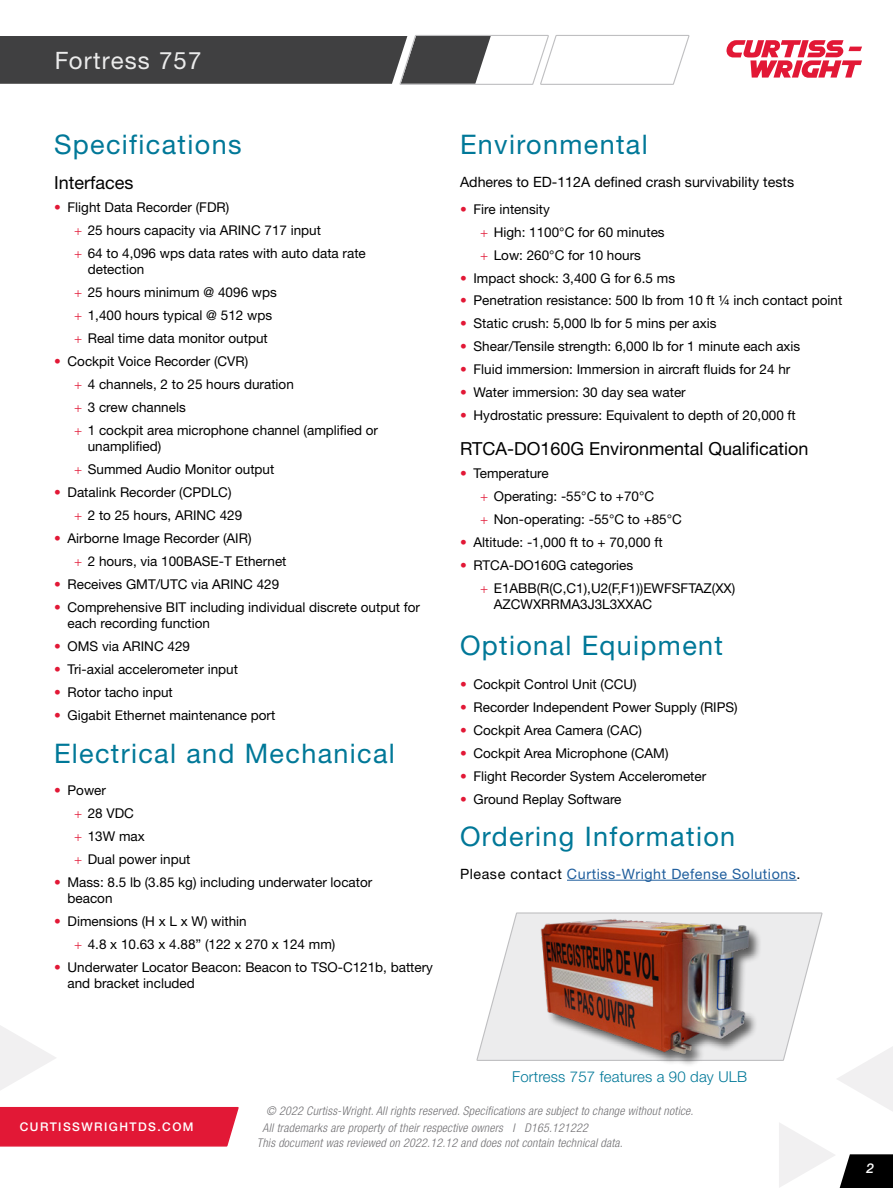
<style>
.page{position:relative;width:893px;height:1188px;background:#fff}
.page>*{position:absolute;margin:0;border:0;box-sizing:border-box;transform-origin:0 0}
.Text_-_Heading_1{font:27px "Helvetica Neue LT Std";letter-spacing:.05em;color:#007898}
.Section_Heading_-_Ti{font:27px "Helvetica Neue LT Std";letter-spacing:.05em;color:#007898}
.t1{font:24px "Helvetica Neue LT Std";letter-spacing:.05em;color:#fff}
.Section_Heading_-_Ti-2{font:18px "Helvetica Neue LT Std";color:#000}
.NEW_Figure_descripti{font:300 15px "Helvetica Neue LT Std";letter-spacing:.01em;color:#007898}
.Body_Text{font:14.25px "Helvetica Neue LT Std";color:#000}
.Body_Text-2{font:14.25px "Helvetica Neue LT Std";letter-spacing:.04em;color:#1f5e9d}
.t2{font:13.5px/16.2px "Helvetica Neue LT Std";color:#000}
.t3{font:italic 500 13.5px "Helvetica Neue LT Std";color:#fff}
.t4{font:italic 300 condensed 12px/17.2px "Helvetica Neue LT Std";letter-spacing:.02em;color:#717073}
.t5{font:500 12px "Helvetica Neue LT Std";letter-spacing:.12em;color:#fff}
.s1{color:#e21836}
.s2{font-weight:300;color:#e21836}
.s3{color:#000}
</style>
<div class="page">
<div style="left:0;top:1107px;width:239px;height:40px;background:#e21836"></div>
<svg style="left:726px;top:40px;width:136px;height:38px"></svg>
<svg style="left:0;top:35px;width:690px;height:50px"></svg>
<svg style="left:779px;top:1123px;width:114px;height:65px"></svg>
<svg style="left:0;top:1025px;width:56px;height:65px"></svg>
<svg style="left:837px;top:1047px;width:56px;height:64px"></svg>
<hr style="left:567px;top:880px;width:230px;height:1px;background:#1f5e9d">
<svg style="left:476px;top:912px;width:347px;height:149px"></svg>
<div style="left:541px;top:919px;width:221px;height:148px;background:#000;opacity:.6"></div>
<img style="left:539px;top:914px;width:213px;height:142px">
<h2 class="t1" style="left:54px;top:46px;width:149px">Fortress 757</h2>
<p class="Section_Heading_-_Ti" style="left:54px;top:129px;width:189px">Specifications</p>
<p class="Section_Heading_-_Ti-2" style="left:54px;top:172px;width:81px">Interfaces</p>
<p class="t2" style="left:54px;top:199px;width:177px"><span class="s1">•</span> Flight Data Recorder (FDR)</p>
<p class="t2" style="left:74px;top:222px;width:248px"><span class="s2">+</span> 25 hours capacity via ARINC 717 input</p>
<p class="t2" style="left:88px;top:245px;width:280px;text-indent:-14px"><span class="s2">+</span> 64 to 4,096 wps data rates with auto data rate detection</p>
<p class="t2" style="left:74px;top:284px;width:204px"><span class="s2">+</span> 25 hours minimum @ 4096 wps</p>
<p class="t2" style="left:74px;top:307px;width:199px"><span class="s2">+</span> 1,400 hours typical @ 512 wps</p>
<p class="t2" style="left:74px;top:330px;width:195px"><span class="s2">+</span> Real time data monitor output</p>
<p class="t2" style="left:54px;top:353px;width:196px"><span class="s1">•</span> Cockpit Voice Recorder (CVR)</p>
<p class="t2" style="left:74px;top:376px;width:221px"><span class="s2">+</span> 4 channels, 2 to 25 hours duration</p>
<p class="t2" style="left:74px;top:399px;width:113px"><span class="s2">+</span> 3 crew channels</p>
<p class="t2" style="left:88px;top:422px;width:292px;text-indent:-14px"><span class="s2">+</span> 1 cockpit area microphone channel (amplified or unamplified)</p>
<p class="t2" style="left:74px;top:461px;width:202px"><span class="s2">+</span> Summed Audio Monitor output</p>
<p class="t2" style="left:54px;top:484px;width:179px"><span class="s1">•</span> Datalink Recorder (CPDLC)</p>
<p class="t2" style="left:74px;top:507px;width:170px"><span class="s2">+</span> 2 to 25 hours, ARINC 429</p>
<p class="t2" style="left:54px;top:530px;width:199px"><span class="s1">•</span> Airborne Image Recorder (AIR)</p>
<p class="t2" style="left:74px;top:553px;width:214px"><span class="s2">+</span> 2 hours, via 100BASE-T Ethernet</p>
<p class="t2" style="left:54px;top:576px;width:227px"><span class="s1">•</span> Receives GMT/UTC via ARINC 429</p>
<p class="t2" style="left:68px;top:599px;width:354px;text-indent:-14px"><span class="s1">•</span> Comprehensive BIT including individual discrete output for each recording function</p>
<p class="t2" style="left:54px;top:638px;width:138px"><span class="s1">•</span> OMS via ARINC 429</p>
<p class="t2" style="left:54px;top:661px;width:186px"><span class="s1">•</span> Tri-axial accelerometer input</p>
<p class="t2" style="left:54px;top:684px;width:120px"><span class="s1">•</span> Rotor tacho input</p>
<p class="t2" style="left:54px;top:707px;width:223px"><span class="s1">•</span> Gigabit Ethernet maintenance port</p>
<p class="Text_-_Heading_1" style="left:54px;top:737px;width:342px">Electrical and Mechanical</p>
<p class="t2" style="left:54px;top:782px;width:53px"><span class="s1">•</span> Power</p>
<p class="t2" style="left:74px;top:805px;width:61px"><span class="s2">+</span> 28 VDC</p>
<p class="t2" style="left:74px;top:828px;width:72px"><span class="s2">+</span> 13W max</p>
<p class="t2" style="left:74px;top:851px;width:118px"><span class="s2">+</span> Dual power input</p>
<p class="t2" style="left:68px;top:874px;width:306px;text-indent:-14px"><span class="s1">•</span> Mass: 8.5 lb (3.85 kg) including underwater locator beacon</p>
<p class="t2" style="left:54px;top:913px;width:194px"><span class="s1">•</span> Dimensions (H x L x W) within</p>
<p class="t2" style="left:74px;top:936px;width:263px"><span class="s2">+</span> 4.8 x 10.63 x 4.88” (122 x 270 x 124 mm)</p>
<p class="t2" style="left:68px;top:959px;width:367px;text-indent:-14px"><span class="s1">•</span> Underwater Locator Beacon: Beacon to TSO-C121b, battery and bracket included</p>
<p class="Text_-_Heading_1" style="left:460px;top:129px;width:189px">Environmental</p>
<p class="Body_Text" style="left:460px;top:173px;width:336px">Adheres to ED-112A defined crash survivability tests</p>
<p class="t2" style="left:460px;top:201px;width:91px"><span class="s1">•</span> Fire intensity</p>
<p class="t2" style="left:480px;top:224px;width:186px"><span class="s2">+</span> High: 1100°C for 60 minutes</p>
<p class="t2" style="left:480px;top:246px;width:162px"><span class="s2">+</span> Low: 260°C for 10 hours</p>
<p class="t2" style="left:460px;top:269px;width:217px"><span class="s1">•</span> Impact shock: 3,400 G for 6.5 ms</p>
<p class="t2" style="left:460px;top:292px;width:384px"><span class="s1">•</span> Penetration resistance: 500 lb from 10 ft ¼ inch contact point</p>
<p class="t2" style="left:460px;top:315px;width:258px"><span class="s1">•</span> Static crush: 5,000 lb for 5 mins per axis</p>
<p class="t2" style="left:460px;top:338px;width:342px"><span class="s1">•</span> Shear/Tensile strength: 6,000 lb for 1 minute each axis</p>
<p class="t2" style="left:460px;top:361px;width:332px"><span class="s1">•</span> Fluid immersion: Immersion in aircraft fluids for 24 hr</p>
<p class="t2" style="left:460px;top:384px;width:227px"><span class="s1">•</span> Water immersion: 30 day sea water</p>
<p class="t2" style="left:460px;top:407px;width:337px"><span class="s1">•</span> Hydrostatic pressure: Equivalent to depth of 20,000 ft</p>
<p class="Section_Heading_-_Ti-2" style="left:460px;top:438px;width:350px">RTCA-DO160G Environmental Qualification</p>
<p class="t2" style="left:460px;top:465px;width:90px"><span class="s1">•</span> Temperature</p>
<p class="t2" style="left:480px;top:488px;width:175px"><span class="s2">+</span> Operating: -55°C to +70°C</p>
<p class="t2" style="left:480px;top:511px;width:203px"><span class="s2">+</span> Non-operating: -55°C to +85°C</p>
<p class="t2" style="left:460px;top:534px;width:204px"><span class="s1">•</span> Altitude: -1,000 ft to + 70,000 ft</p>
<p class="t2" style="left:460px;top:557px;width:175px"><span class="s1">•</span> RTCA-DO160G categories</p>
<p class="t2" style="left:494px;top:580px;width:243px;text-indent:-14px"><span class="s2">+</span> E1ABB(R(C,C1),U2(F,F1))EWFSFTAZ(XX)<br>AZCWXRRMA3J3L3XXAC</p>
<p class="Section_Heading_-_Ti" style="left:460px;top:629px;width:265px">Optional Equipment</p>
<p class="t2" style="left:460px;top:676px;width:178px"><span class="s1">•</span> Cockpit Control Unit (CCU)</p>
<p class="t2" style="left:460px;top:699px;width:279px"><span class="s1">•</span> Recorder Independent Power Supply (RIPS)</p>
<p class="t2" style="left:460px;top:722px;width:184px"><span class="s1">•</span> Cockpit Area Camera (CAC)</p>
<p class="t2" style="left:460px;top:745px;width:210px"><span class="s1">•</span> Cockpit Area Microphone (CAM)</p>
<p class="t2" style="left:460px;top:768px;width:248px"><span class="s1">•</span> Flight Recorder System Accelerometer</p>
<p class="t2" style="left:460px;top:791px;width:163px"><span class="s1">•</span> Ground Replay Software</p>
<p class="Text_-_Heading_1" style="left:460px;top:821px;width:277px">Ordering Information</p>
<p class="Body_Text-2" style="left:460px;top:865px;width:342px"><span class="s3">Please contact</span> Curtiss-Wright Defense Solutions<span class="s3">.</span></p>
<p class="t5" style="left:20px;top:1120px;width:175px">CURTISSWRIGHTDS.COM</p>
<p class="NEW_Figure_descripti" style="left:512px;top:1068px;width:236px">Fortress 757 features a 90 day ULB</p>
<p class="t4" style="left:263px;top:1102px;width:432px">© 2022 Curtiss-Wright. All rights reserved. Specifications are subject to change without notice.<br>All trademarks are property of their respective owners I D165.121222</p>
<p class="t4" style="left:257px;top:1135px;width:368px">This document was reviewed on 2022.12.12 and does not contain technical data.</p>
<p class="t3" style="left:867px;top:1160px;width:9px">2</p>
</div>
